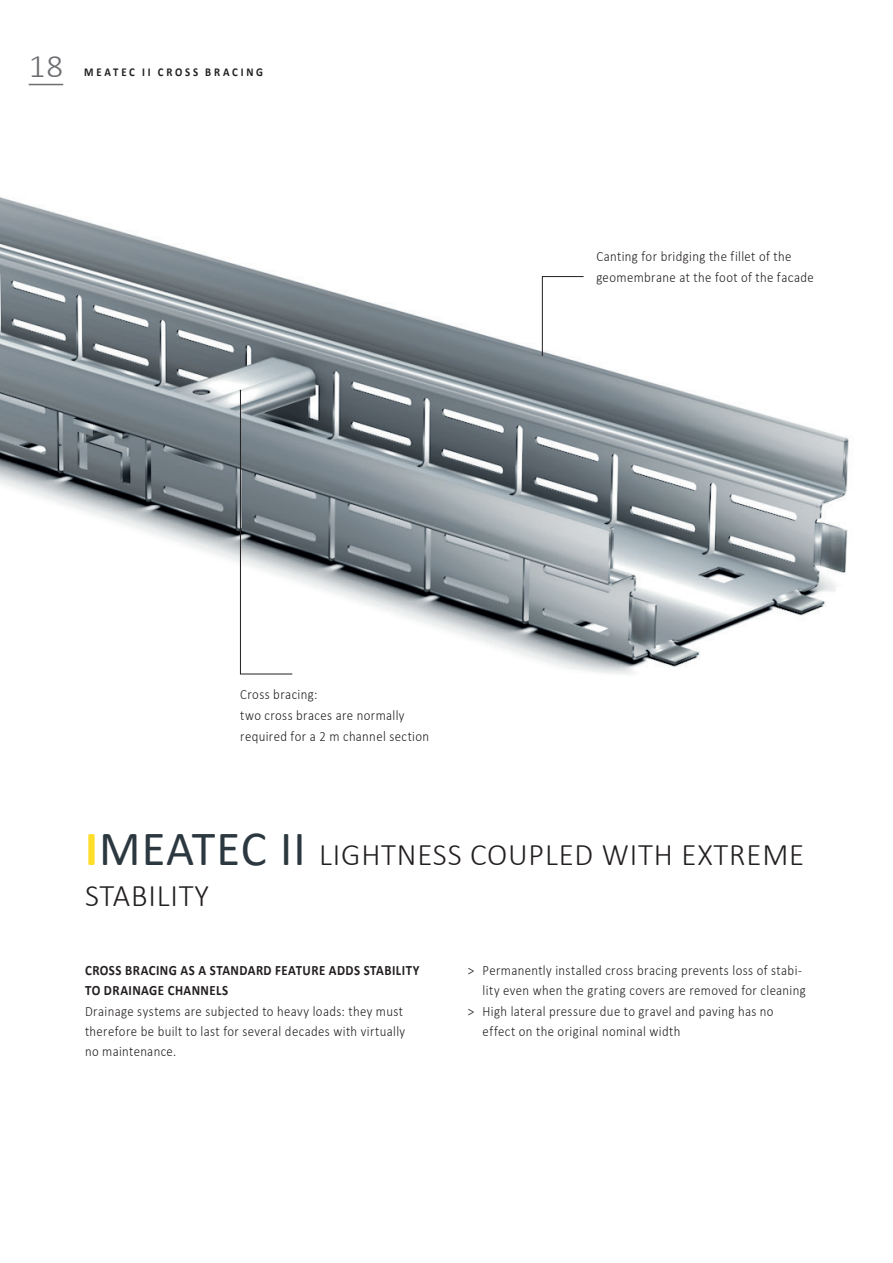
<style>
.page{position:relative;width:893px;height:1263px;background:#fff}
.page>*{position:absolute;margin:0;border:0;box-sizing:border-box;transform-origin:0 0}
.t1{font:300 33px "Calibri";color:#6c6d70}
.t2{font:300 31.5px/40.5px "Calibri";letter-spacing:.025em;color:#231f20}
.t3{font:300 14.25px/21px "Calibri";letter-spacing:.03em;color:#231f20;scale:.9 1}
.t4{font:700 14.25px/20.2px "Calibri";letter-spacing:.035em;color:#231f20;scale:.9 1}
.t5{font:700 12px "Calibri";letter-spacing:.255em;color:#231f20;scale:.9 1}
.s1{font-weight:700;font-size:49.5px;color:#ffdd2b}
.s2{font-weight:400;font-size:49.5px;color:#2c3840}
</style>
<div class="page">
<img style="left:0;top:197px;width:849px;height:478px">
<svg style="left:822px;top:586px;width:27px;height:89px"></svg>
<svg style="left:240px;top:390px;width:53px;height:284px"></svg>
<svg style="left:542px;top:276px;width:42px;height:80px"></svg>
<hr style="left:29px;top:84px;width:34px;height:1px;background:#6c6d70">
<h1 class="t1" style="left:29px;top:46px;width:36px">18</h1>
<p class="t5" style="left:84px;top:64px;width:200px">MEATEC II CROSS BRACING</p>
<p class="t3" style="left:596px;top:245px;width:243px">Canting for bridging the fillet of the geomembrane at the foot of the facade</p>
<p class="t3" style="left:240px;top:683px;width:211px">Cross bracing:<br>two cross braces are normally required for a 2 m channel section</p>
<h2 class="t2" style="left:85px;top:834px;width:721px"><span class="s1">I</span><span class="s2">MEATEC II</span> LIGHTNESS COUPLED WITH EXTREME<br>STABILITY</h2>
<p class="t4" style="left:85px;top:960px;width:373px">CROSS BRACING AS A STANDARD FEATURE ADDS STABILITY<br>TO DRAINAGE CHANNELS</p>
<p class="t3" style="left:85px;top:1000px;width:357px;line-height:20.2px">Drainage systems are subjected to heavy loads: they must therefore be built to last for several decades with virtually no maintenance.</p>
<p class="t3" style="left:468px;top:960px;width:373px">&gt; Permanently installed cross bracing prevents loss of stabi-</p>
<p class="t3" style="left:483px;top:980px;width:361px">lity even when the grating covers are removed for cleaning</p>
<p class="t3" style="left:468px;top:1000px;width:341px">&gt; High lateral pressure due to gravel and paving has no</p>
<p class="t3" style="left:483px;top:1020px;width:221px">effect on the original nominal width</p>
</div>
